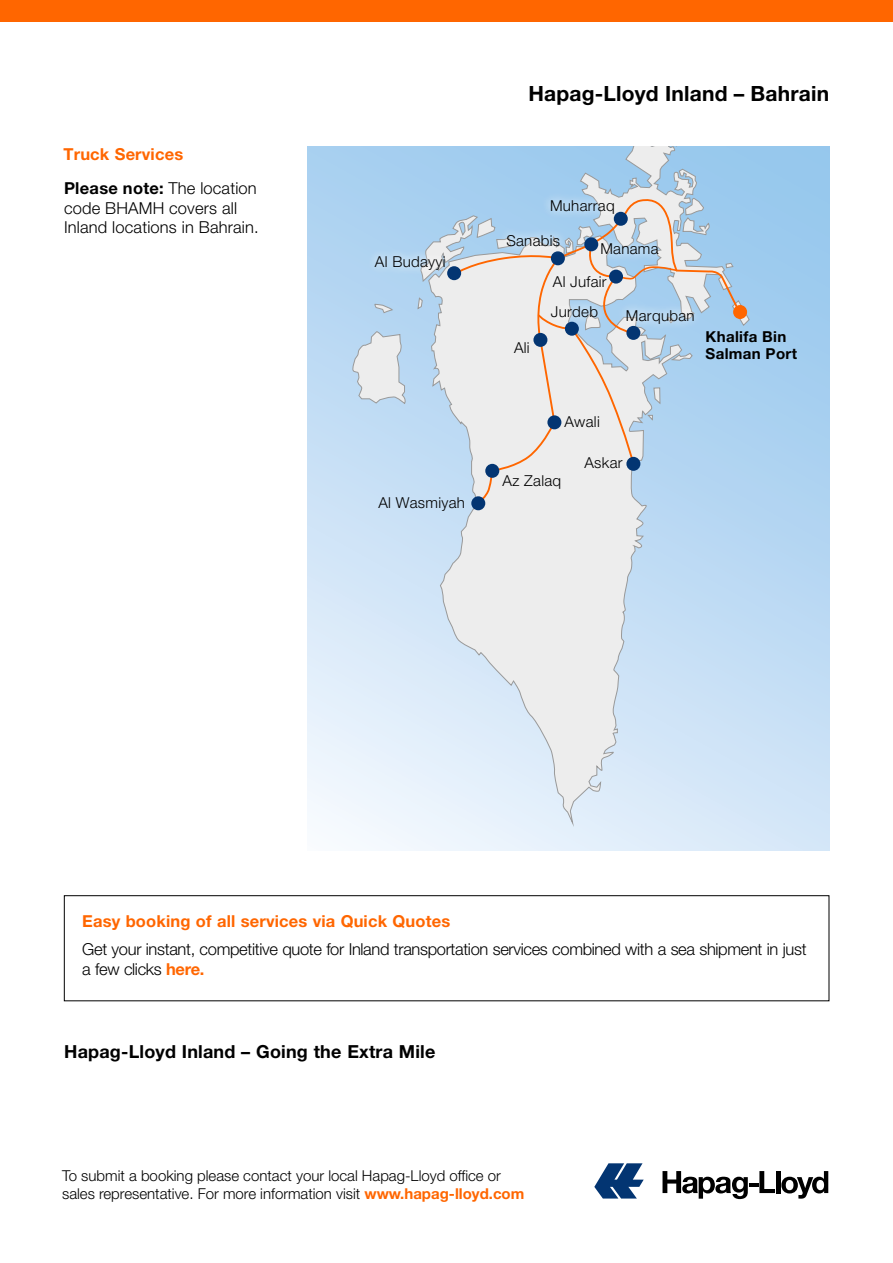
<style>
.page{position:relative;width:893px;height:1263px;background:#fff}
.page>*{position:absolute;margin:0;border:0;box-sizing:border-box;transform-origin:0 0}
.t1{font:700 21px "Helvetica Neue LT";letter-spacing:.01em;color:#000}
.t2{font:700 18px "Helvetica Neue LT";letter-spacing:.01em;color:#000}
.t3{font:300 16.5px/19.8px "Helvetica Neue LT";letter-spacing:-.02em;color:#000}
.t4{font:700 16.5px/34.3px "Helvetica Neue LT";letter-spacing:.01em;color:#f60}
.t5{font:300 16.5px/19.5px "Helvetica Neue LT";letter-spacing:.01em;color:#000}
.t6{font:300 15.15px "Helvetica Neue LT";letter-spacing:.02em;color:#000}
.t7{font:700 15.15px/17px "Helvetica Neue LT";letter-spacing:.02em;color:#000}
.t8{font:300 15px/18px "Helvetica Neue LT";color:#000}
.s1{color:#000}
.s2{font-weight:300;color:#000}
.s3{font-weight:700;color:#f60}
</style>
<div class="page">
<svg style="left:594px;top:1163px;width:50px;height:35px"></svg>
<svg style="left:662px;top:1171px;width:113px;height:28px"></svg>
<hr style="left:776px;top:1171px;width:4px;height:22px;background:#000">
<svg style="left:781px;top:1171px;width:47px;height:28px"></svg>
<div style="left:0;top:0;width:893px;height:21px;background:#f60"></div>
<svg style="left:308px;top:147px;width:521px;height:703px;background:#bfdcf4"></svg>
<svg style="left:352px;top:147px;width:398px;height:683px;background:#d0e2f2"></svg>
<div style="left:733px;top:305px;width:14px;height:14px;background:#f60;border-radius:50%"></div>
<div style="left:541px;top:190px;width:83px;height:33px;background:#fff;opacity:.75"></div>
<div style="left:471px;top:496px;width:14px;height:14px;background:#033572;border-radius:50%"></div>
<div style="left:366px;top:245px;width:89px;height:34px;background:#fff;opacity:.75"></div>
<div style="left:447px;top:266px;width:14px;height:14px;background:#033572;border-radius:50%"></div>
<svg style="left:454px;top:195px;width:287px;height:310px;background:#ccd9e5"></svg>
<div style="left:609px;top:270px;width:14px;height:14px;background:#033572;border-radius:50%"></div>
<div style="left:64px;top:895px;width:765px;height:106px;border:1px solid #000"></div>
<p class="t4" style="left:64px;top:137px;width:195px">Truck Services<br><span class="s1">Please note:</span> <span class="s2">The location</span></p>
<p class="t5" style="left:64px;top:198px;width:196px">code BHAMH covers all<br>Inland locations in Bahrain.</p>
<p class="t6" style="left:375px;top:252px;width:72px">Al Budayyi</p>
<p class="t6" style="left:378px;top:493px;width:88px">Al Wasmiyah</p>
<h1 class="t1" style="left:528px;top:81px;width:302px">Hapag-Lloyd Inland – Bahrain</h1>
<p class="t6" style="left:550px;top:196px;width:66px">Muharraq</p>
<p class="t6" style="left:600px;top:239px;width:60px">Manama</p>
<p class="t6" style="left:506px;top:231px;width:55px">Sanabis</p>
<p class="t6" style="left:514px;top:339px;width:17px">Ali</p>
<p class="t6" style="left:553px;top:272px;width:55px">Al Jufair</p>
<p class="t6" style="left:551px;top:302px;width:49px">Jurdeb</p>
<p class="t6" style="left:626px;top:306px;width:70px">Marquban</p>
<p class="t7" style="left:706px;top:327px;width:93px">Khalifa Bin<br>Salman Port</p>
<p class="t6" style="left:564px;top:413px;width:37px">Awali</p>
<p class="t6" style="left:503px;top:471px;width:60px">Az Zalaq</p>
<p class="t6" style="left:584px;top:454px;width:40px">Askar</p>
<p class="t4" style="left:82px;top:903px;width:369px">Easy booking of all services via Quick Quotes</p>
<p class="t3" style="left:82px;top:939px;width:726px">Get your instant, competitive quote for Inland transportation services combined with a sea shipment in just a few clicks <span class="s3">here.</span></p>
<p class="t2" style="left:64px;top:1040px;width:373px">Hapag-Lloyd Inland – Going the Extra Mile</p>
<p class="t8" style="left:62px;top:1166px;width:464px">To submit a booking please contact your local Hapag-Lloyd office or sales representative. For more information visit <span class="s3">www.hapag-lloyd.com</span></p>
</div>
